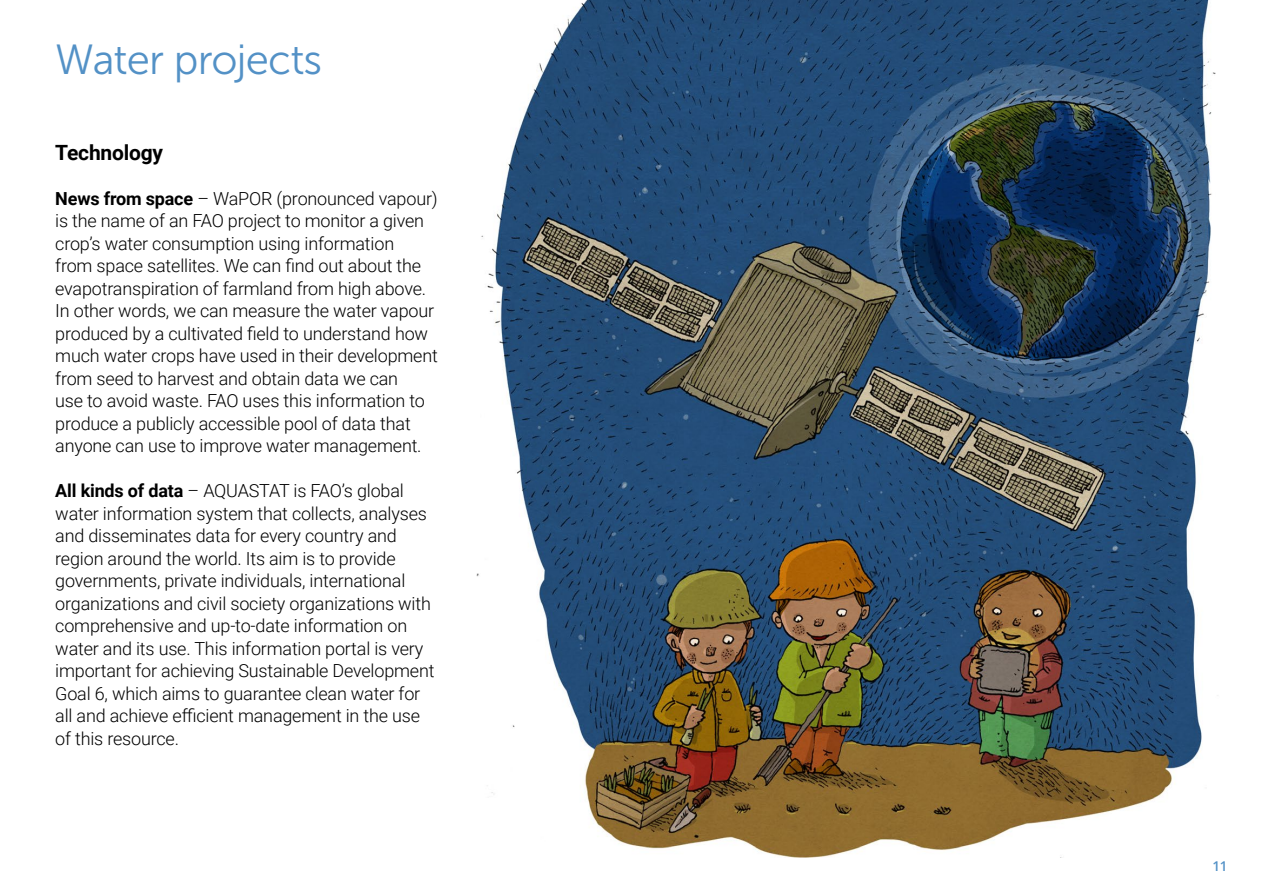
<style>
.page{position:relative;width:1263px;height:893px;background:#fff}
.page>*{position:absolute;margin:0;border:0;box-sizing:border-box;transform-origin:0 0}
.t1{font:42px "Museo Sans 300";letter-spacing:-.02em;color:#5391c6}
.t2{font:700 21px "Roboto";letter-spacing:-.01em;color:#000}
.t3{font:300 18px/22.5px "Roboto";letter-spacing:-.01em;color:#000}
.t4{font:600 13.5px "Open Sans";color:#5391c6}
.s1{font-weight:700}
</style>
<div class="page">
<img style="left:476px;top:0;width:740px;height:857px">
<h1 class="t1" style="left:55px;top:37px;width:268px">Water projects</h1>
<p class="t2" style="left:55px;top:137px;width:109px">Technology</p>
<p class="t3" style="left:55px;top:186px;width:384px"><span class="s1">News from space</span> – WaPOR (pronounced vapour) is the name of an FAO project to monitor a given crop’s water consumption using information<br>from space satellites. We can find out about the evapotranspiration of farmland from high above.<br>In other words, we can measure the water vapour produced by a cultivated field to understand how much water crops have used in their development from seed to harvest and obtain data we can<br>use to avoid waste. FAO uses this information to produce a publicly accessible pool of data that anyone can use to improve water management.</p>
<p class="t3" style="left:55px;top:479px;width:381px"><span class="s1">All kinds of data</span> – AQUASTAT is FAO’s global water information system that collects, analyses and disseminates data for every country and region around the world. Its aim is to provide governments, private individuals, international organizations and civil society organizations with comprehensive and up-to-date information on water and its use. This information portal is very important for achieving Sustainable Development Goal 6, which aims to guarantee clean water for all and achieve efficient management in the use of this resource.</p>
<p class="t4" style="left:1212px;top:856px;width:17px">11</p>
</div>
